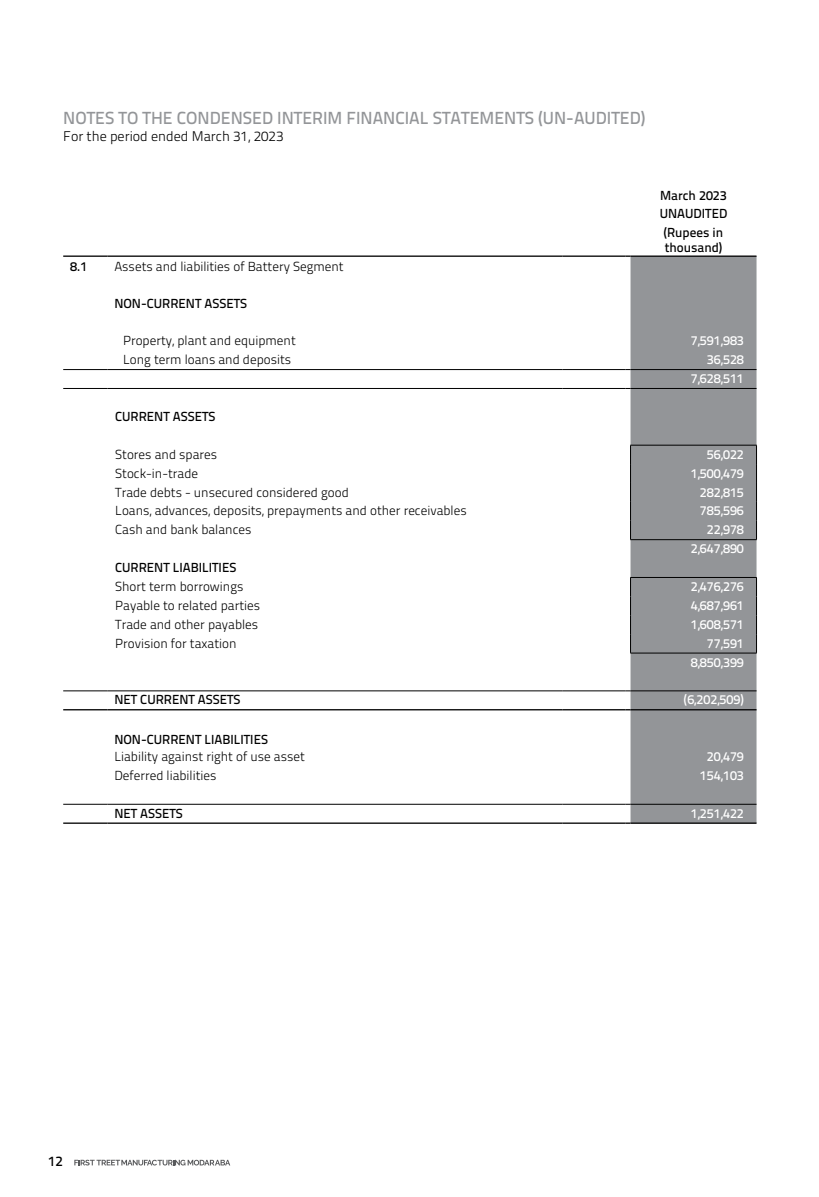
<style>
.page{position:relative;width:819px;height:1197px;background:#fff}
.page>*{position:absolute;margin:0;border:0;box-sizing:border-box;transform-origin:0 0}
.t1{font:17.5px "Titillium Text 25 L 600 wt";color:#939598}
.t2{font:14px "Titillium Text 25 L 250 wt";color:#000}
.t3{font:14px "Titillium Text 25 L 600 wt";color:#000}
.t4{font:13.12px "Titillium Text 25 L 250 wt";color:#000}
.t5{font:13.12px/18.9px "Titillium Text 25 L 600 wt";color:#fff;text-align:right}
.t6{font:13.12px/18.6px "Titillium Text 25 L 600 wt";color:#000;text-align:center}
</style>
<div class="page">
<svg style="left:74px;top:1160px;width:156px;height:6px"></svg>
<div style="left:631px;top:257px;width:126px;height:566px;background:#939598"></div>
<hr style="left:63px;top:256px;width:44px;height:1px;background:#000">
<hr style="left:107px;top:256px;width:455px;height:1px;background:#000">
<hr style="left:562px;top:256px;width:63px;height:1px;background:#000">
<hr style="left:631px;top:256px;width:126px;height:1px;background:#000">
<hr style="left:63px;top:369px;width:44px;height:1px;background:#000">
<hr style="left:107px;top:369px;width:455px;height:1px;background:#000">
<hr style="left:562px;top:369px;width:63px;height:1px;background:#000">
<hr style="left:631px;top:369px;width:126px;height:1px;background:#000">
<hr style="left:63px;top:388px;width:44px;height:1px;background:#000">
<hr style="left:107px;top:388px;width:455px;height:1px;background:#000">
<hr style="left:562px;top:388px;width:63px;height:1px;background:#000">
<hr style="left:631px;top:388px;width:126px;height:1px;background:#000">
<hr style="left:630px;top:445px;width:127px;height:1px;background:#000">
<svg style="left:630px;top:445px;width:1px;height:94px"></svg>
<svg style="left:756px;top:445px;width:1px;height:94px"></svg>
<hr style="left:630px;top:539px;width:127px;height:1px;background:#000">
<hr style="left:630px;top:577px;width:127px;height:1px;background:#000">
<svg style="left:630px;top:578px;width:1px;height:75px"></svg>
<svg style="left:756px;top:578px;width:1px;height:75px"></svg>
<hr style="left:630px;top:653px;width:127px;height:1px;background:#000">
<hr style="left:631px;top:691px;width:126px;height:1px;background:#000">
<hr style="left:63px;top:709px;width:44px;height:1px;background:#000">
<hr style="left:107px;top:709px;width:455px;height:1px;background:#000">
<hr style="left:562px;top:709px;width:63px;height:1px;background:#000">
<hr style="left:631px;top:709px;width:126px;height:1px;background:#000">
<hr style="left:63px;top:823px;width:44px;height:1px;background:#000">
<hr style="left:107px;top:823px;width:455px;height:1px;background:#000">
<hr style="left:562px;top:823px;width:63px;height:1px;background:#000">
<hr style="left:631px;top:823px;width:126px;height:1px;background:#000">
<hr style="left:63px;top:804px;width:44px;height:1px;background:#000">
<hr style="left:107px;top:804px;width:455px;height:1px;background:#000">
<hr style="left:562px;top:804px;width:63px;height:1px;background:#000">
<hr style="left:631px;top:804px;width:126px;height:1px;background:#000">
<hr style="left:63px;top:691px;width:44px;height:1px;background:#000">
<hr style="left:107px;top:691px;width:455px;height:1px;background:#000">
<hr style="left:562px;top:691px;width:63px;height:1px;background:#000">
<h1 class="t1" style="left:63px;top:105px;width:584px">NOTES TO THE CONDENSED INTERIM FINANCIAL STATEMENTS (UN-AUDITED)</h1>
<p class="t2" style="left:63px;top:126px;width:222px">For the period ended March 31, 2023</p>
<p class="t6" style="left:660px;top:185px;width:69px">March 2023<br>UNAUDITED (Rupees in</p>
<p class="t6" style="left:665px;top:238px;width:59px">thousand)</p>
<p class="t6" style="left:70px;top:257px;width:19px">8.1</p>
<p class="t4" style="left:114px;top:256px;width:231px">Assets and liabilities of Battery Segment</p>
<p class="t6" style="left:114px;top:293px;width:134px">NON-CURRENT ASSETS</p>
<p class="t4" style="left:123px;top:331px;width:174px">Property, plant and equipment</p>
<p class="t5" style="left:691px;top:331px;width:55px">7,591,983</p>
<p class="t4" style="left:123px;top:350px;width:170px">Long term loans and deposits</p>
<p class="t5" style="left:691px;top:350px;width:55px">36,528<br>7,628,511</p>
<p class="t6" style="left:115px;top:406px;width:102px">CURRENT ASSETS</p>
<p class="t4" style="left:115px;top:445px;width:103px">Stores and spares</p>
<p class="t5" style="left:707px;top:444px;width:39px">56,022</p>
<p class="t4" style="left:115px;top:464px;width:84px">Stock-in-trade</p>
<p class="t5" style="left:691px;top:463px;width:55px">1,500,479</p>
<p class="t4" style="left:115px;top:482px;width:235px">Trade debts - unsecured considered good</p>
<p class="t5" style="left:700px;top:482px;width:45px">282,815</p>
<p class="t4" style="left:115px;top:501px;width:353px">Loans, advances, deposits, prepayments and other receivables</p>
<p class="t5" style="left:700px;top:501px;width:45px">785,596</p>
<p class="t4" style="left:115px;top:520px;width:138px">Cash and bank balances</p>
<p class="t5" style="left:691px;top:520px;width:55px">22,978<br>2,647,890</p>
<p class="t6" style="left:115px;top:558px;width:123px">CURRENT LIABILITIES</p>
<p class="t4" style="left:115px;top:577px;width:130px">Short term borrowings</p>
<p class="t5" style="left:691px;top:576px;width:55px">2,476,276</p>
<p class="t4" style="left:115px;top:596px;width:146px">Payable to related parties</p>
<p class="t5" style="left:691px;top:595px;width:55px">4,687,961</p>
<p class="t4" style="left:115px;top:615px;width:145px">Trade and other payables</p>
<p class="t5" style="left:691px;top:614px;width:55px">1,608,571</p>
<p class="t4" style="left:115px;top:634px;width:123px">Provision for taxation</p>
<p class="t5" style="left:691px;top:633px;width:55px">77,591<br>8,850,399</p>
<p class="t6" style="left:114px;top:690px;width:128px">NET CURRENT ASSETS</p>
<p class="t5" style="left:684px;top:690px;width:61px">(6,202,509)</p>
<p class="t6" style="left:114px;top:729px;width:155px">NON-CURRENT LIABILITIES</p>
<p class="t4" style="left:114px;top:747px;width:192px">Liability against right of use asset</p>
<p class="t5" style="left:707px;top:746px;width:39px">20,479</p>
<p class="t4" style="left:114px;top:766px;width:104px">Deferred liabilities</p>
<p class="t5" style="left:700px;top:765px;width:45px">154,103</p>
<p class="t6" style="left:114px;top:803px;width:70px">NET ASSETS</p>
<p class="t5" style="left:691px;top:803px;width:55px">1,251,422</p>
<p class="t3" style="left:48px;top:1150px;width:16px">12</p>
</div>
